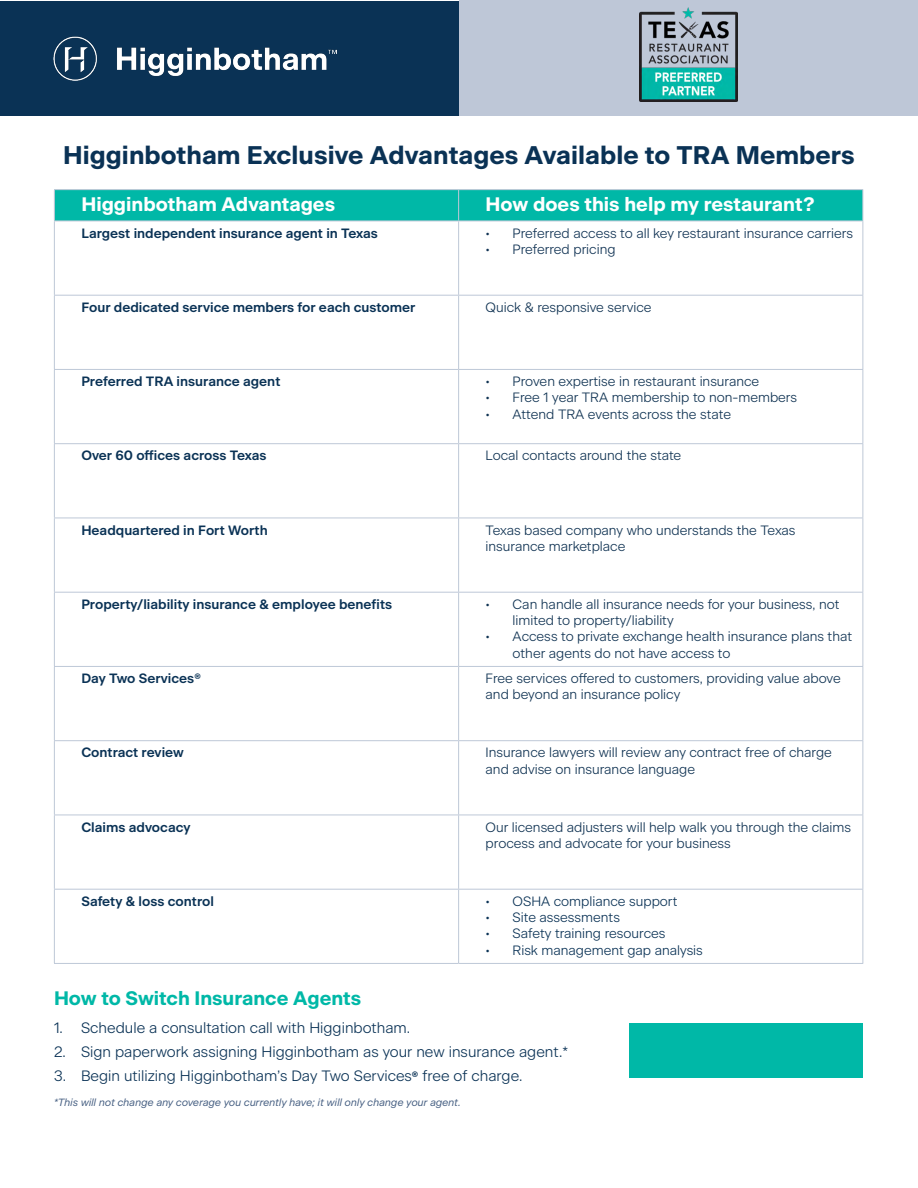
<style>
.page{position:relative;width:918px;height:1188px;background:#fff}
.page>*{position:absolute;margin:0;border:0;box-sizing:border-box;transform-origin:0 0}
.t1{font:700 25.5px "Beausite Classic";color:#0a3255}
.t2{font:700 19.5px "Beausite Classic";color:#fff}
.t3{font:700 19.5px "Beausite Classic";color:#00b8a7}
.t4{font:300 15px "Beausite Classic";color:#0a3255}
.t5{font:300 13.5px/16.2px "Beausite Classic";color:#0f3252}
.t6{font:600 13.5px "Beausite Classic";color:#0a3255}
.t7{font:300 13.5px "Beausite Classic";color:#0a3255}
.t8{font:300 13.5px "Beausite Classic";color:#103253}
.t9{font:italic 10.5px "Beausite Classic Clear";color:#465f82}
.s1{font-weight:600;font-size:13.5px}
</style>
<div class="page">
<div style="left:0;top:1px;width:459px;height:115px;background:#0a3255"></div>
<div style="left:459px;top:0;width:459px;height:116px;background:#bec7d7"></div>
<img style="left:54px;top:36px;width:282px;height:44px">
<img style="left:640px;top:8px;width:97px;height:94px">
<div style="left:55px;top:190px;width:807px;height:31px;background:#00b8a7"></div>
<hr style="left:54px;top:189px;width:405px;height:1px;background:#bec8d7">
<hr style="left:54px;top:190px;width:1px;height:31px;background:#bec8d7">
<hr style="left:459px;top:189px;width:404px;height:1px;background:#bec8d7">
<hr style="left:458px;top:190px;width:1px;height:31px;background:#bec8d7">
<hr style="left:862px;top:190px;width:1px;height:31px;background:#bec8d7">
<hr style="left:54px;top:221px;width:405px;height:1px;background:#bec8d7">
<hr style="left:54px;top:221px;width:1px;height:74px;background:#bec8d7">
<hr style="left:459px;top:221px;width:404px;height:1px;background:#bec8d7">
<hr style="left:458px;top:221px;width:1px;height:74px;background:#bec8d7">
<hr style="left:862px;top:221px;width:1px;height:74px;background:#bec8d7">
<hr style="left:54px;top:295px;width:405px;height:1px;background:#bec8d7">
<hr style="left:54px;top:296px;width:1px;height:73px;background:#bec8d7">
<hr style="left:459px;top:295px;width:404px;height:1px;background:#bec8d7">
<hr style="left:458px;top:296px;width:1px;height:73px;background:#bec8d7">
<hr style="left:862px;top:296px;width:1px;height:73px;background:#bec8d7">
<hr style="left:54px;top:369px;width:405px;height:1px;background:#bec8d7">
<hr style="left:54px;top:370px;width:1px;height:73px;background:#bec8d7">
<hr style="left:459px;top:369px;width:404px;height:1px;background:#bec8d7">
<hr style="left:458px;top:370px;width:1px;height:73px;background:#bec8d7">
<hr style="left:862px;top:370px;width:1px;height:73px;background:#bec8d7">
<hr style="left:54px;top:443px;width:405px;height:1px;background:#bec8d7">
<hr style="left:54px;top:444px;width:1px;height:74px;background:#bec8d7">
<hr style="left:459px;top:443px;width:404px;height:1px;background:#bec8d7">
<hr style="left:458px;top:444px;width:1px;height:74px;background:#bec8d7">
<hr style="left:862px;top:444px;width:1px;height:74px;background:#bec8d7">
<hr style="left:54px;top:518px;width:405px;height:1px;background:#bec8d7">
<hr style="left:54px;top:518px;width:1px;height:74px;background:#bec8d7">
<hr style="left:459px;top:518px;width:404px;height:1px;background:#bec8d7">
<hr style="left:458px;top:518px;width:1px;height:74px;background:#bec8d7">
<hr style="left:862px;top:518px;width:1px;height:74px;background:#bec8d7">
<hr style="left:54px;top:592px;width:405px;height:1px;background:#bec8d7">
<hr style="left:54px;top:593px;width:1px;height:73px;background:#bec8d7">
<hr style="left:459px;top:592px;width:404px;height:1px;background:#bec8d7">
<hr style="left:458px;top:593px;width:1px;height:73px;background:#bec8d7">
<hr style="left:862px;top:593px;width:1px;height:73px;background:#bec8d7">
<hr style="left:54px;top:666px;width:405px;height:1px;background:#bec8d7">
<hr style="left:54px;top:667px;width:1px;height:73px;background:#bec8d7">
<hr style="left:459px;top:666px;width:404px;height:1px;background:#bec8d7">
<hr style="left:458px;top:667px;width:1px;height:73px;background:#bec8d7">
<hr style="left:862px;top:667px;width:1px;height:73px;background:#bec8d7">
<hr style="left:54px;top:740px;width:405px;height:1px;background:#bec8d7">
<hr style="left:54px;top:741px;width:1px;height:74px;background:#bec8d7">
<hr style="left:459px;top:740px;width:404px;height:1px;background:#bec8d7">
<hr style="left:458px;top:741px;width:1px;height:74px;background:#bec8d7">
<hr style="left:862px;top:741px;width:1px;height:74px;background:#bec8d7">
<hr style="left:54px;top:815px;width:405px;height:1px;background:#bec8d7">
<hr style="left:54px;top:815px;width:1px;height:74px;background:#bec8d7">
<hr style="left:459px;top:815px;width:404px;height:1px;background:#bec8d7">
<hr style="left:458px;top:815px;width:1px;height:74px;background:#bec8d7">
<hr style="left:862px;top:815px;width:1px;height:74px;background:#bec8d7">
<hr style="left:54px;top:889px;width:405px;height:1px;background:#bec8d7">
<hr style="left:54px;top:890px;width:1px;height:73px;background:#bec8d7">
<hr style="left:459px;top:889px;width:404px;height:1px;background:#bec8d7">
<hr style="left:458px;top:890px;width:1px;height:73px;background:#bec8d7">
<hr style="left:862px;top:890px;width:1px;height:73px;background:#bec8d7">
<hr style="left:54px;top:963px;width:405px;height:1px;background:#bec8d7">
<hr style="left:459px;top:963px;width:404px;height:1px;background:#bec8d7">
<div style="left:630px;top:1024px;width:233px;height:54px;background:#00b8a7"></div>
<h1 class="t1" style="left:63px;top:136px;width:793px">Higginbotham Exclusive Advantages Available to TRA Members</h1>
<h2 class="t2" style="left:81px;top:189px;width:255px">Higginbotham Advantages</h2>
<h2 class="t2" style="left:486px;top:189px;width:331px">How does this help my restaurant?</h2>
<p class="t6" style="left:81px;top:223px;width:298px">Largest independent insurance agent in Texas</p>
<p class="t8" style="left:486px;top:223px;width:369px">• Preferred access to all key restaurant insurance carriers</p>
<p class="t8" style="left:486px;top:239px;width:131px">• Preferred pricing</p>
<p class="t6" style="left:81px;top:297px;width:336px">Four dedicated service members for each customer</p>
<p class="t5" style="left:486px;top:298px;width:167px">Quick &amp; responsive service</p>
<p class="t6" style="left:81px;top:371px;width:201px">Preferred TRA insurance agent</p>
<p class="t5" style="left:486px;top:372px;width:275px">• Proven expertise in restaurant insurance</p>
<p class="t5" style="left:486px;top:388px;width:313px">• Free 1 year TRA membership to non-members</p>
<p class="t5" style="left:486px;top:405px;width:247px">• Attend TRA events across the state</p>
<p class="t6" style="left:81px;top:445px;width:187px">Over 60 offices across Texas</p>
<p class="t5" style="left:486px;top:446px;width:197px">Local contacts around the state</p>
<p class="t6" style="left:81px;top:520px;width:188px">Headquartered in Fort Worth</p>
<p class="t5" style="left:486px;top:521px;width:311px">Texas based company who understands the Texas insurance marketplace</p>
<p class="t6" style="left:81px;top:594px;width:312px">Property/liability insurance &amp; employee benefits</p>
<p class="t5" style="left:513px;top:595px;width:328px;text-indent:-27px">• Can handle all insurance needs for your business, not limited to property/liability</p>
<p class="t5" style="left:513px;top:627px;width:341px;text-indent:-27px">• Access to private exchange health insurance plans that other agents do not have access to</p>
<p class="t6" style="left:81px;top:668px;width:121px">Day Two Services®</p>
<p class="t5" style="left:486px;top:669px;width:357px">Free services offered to customers, providing value above and beyond an insurance policy</p>
<p class="t6" style="left:81px;top:742px;width:104px">Contract review</p>
<p class="t5" style="left:486px;top:743px;width:348px">Insurance lawyers will review any contract free of charge and advise on insurance language</p>
<p class="t6" style="left:81px;top:817px;width:111px">Claims advocacy</p>
<p class="t5" style="left:486px;top:818px;width:367px">Our licensed adjusters will help walk you through the claims process and advocate for your business</p>
<p class="t6" style="left:81px;top:891px;width:134px">Safety &amp; loss control</p>
<p class="t7" style="left:486px;top:891px;width:193px">• OSHA compliance support</p>
<p class="t7" style="left:486px;top:907px;width:136px">• Site assessments</p>
<p class="t7" style="left:486px;top:923px;width:181px">• Safety training resources</p>
<p class="t7" style="left:486px;top:940px;width:219px">• Risk management gap analysis</p>
<h2 class="t3" style="left:54px;top:983px;width:309px">How to Switch Insurance Agents</h2>
<p class="t4" style="left:54px;top:1016px;width:358px">1. Schedule a consultation call with Higginbotham.</p>
<p class="t4" style="left:54px;top:1040px;width:516px">2. Sign paperwork assigning Higginbotham as your new insurance agent.*</p>
<p class="t4" style="left:54px;top:1064px;width:470px">3. Begin utilizing Higginbotham’s Day Two Services<span class="s1">®</span> free of charge.</p>
<p class="t9" style="left:54px;top:1094px;width:409px">*This will not change any coverage you currently have; it will only change your agent.</p>
</div>
